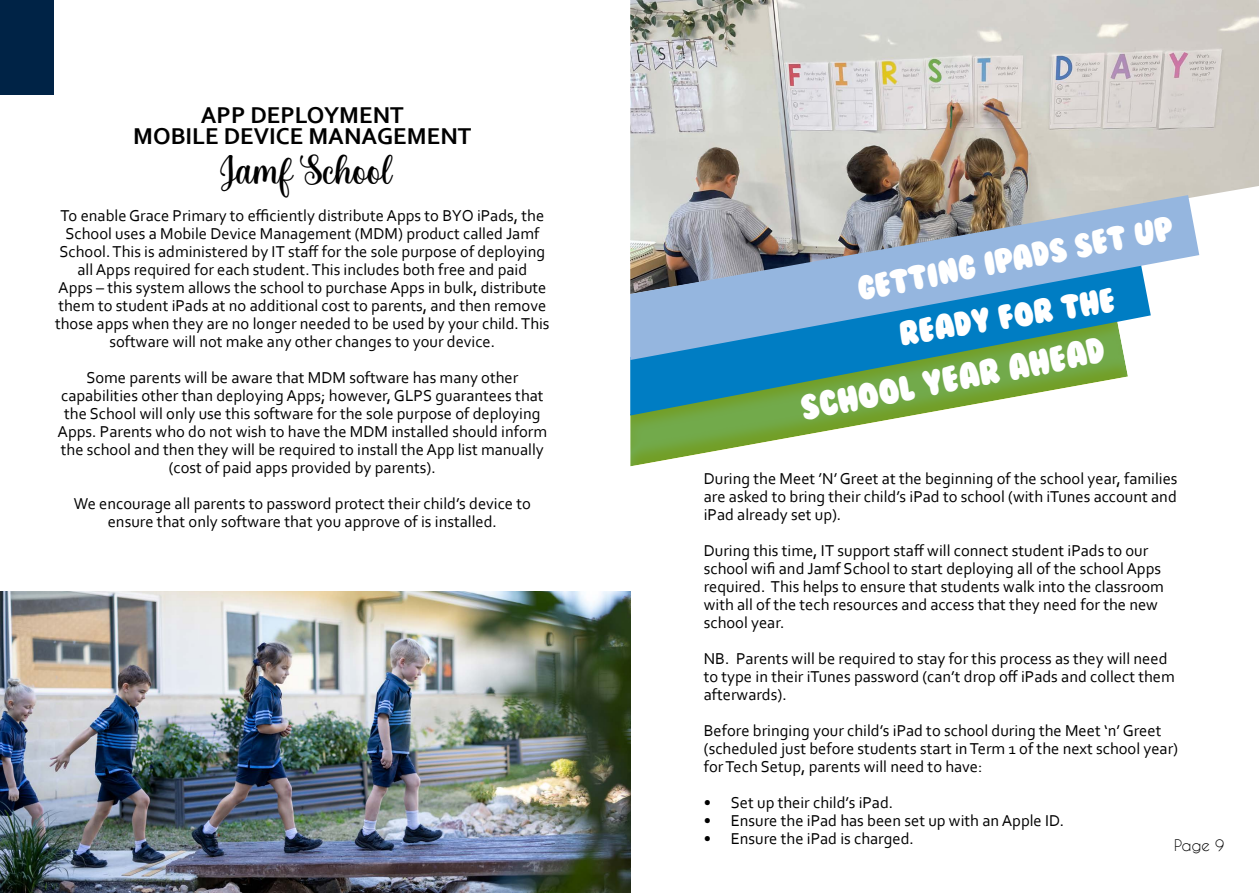
<style>
.page{position:relative;width:1259px;height:893px;background:#fff}
.page>*{position:absolute;margin:0;border:0;box-sizing:border-box;transform-origin:0 0}
.t1{font:45px "josephsophia";color:#000}
.t2{font:33px "Bubble Gum";color:#fff}
.t3{font:31.5px "Bubble Gum";color:#fff}
.t4{font:700 24px/21px "Corbel";color:#000;text-align:center}
.t5{font:16.5px/18px "Corbel";color:#000;text-align:center}
.t6{font:15px "Caviar Dreams";color:#000}
</style>
<div class="page">
<div style="left:0;top:0;width:53px;height:95px;background:#002346"></div>
<img style="left:630px;top:0;width:629px;height:255px">
<svg style="left:630px;top:155px;width:531px;height:468px"></svg>
<svg style="left:630px;top:360px;width:520px;height:56px"></svg>
<svg style="left:630px;top:195px;width:569px;height:165px;background:#7ea6bf"></svg>
<img style="left:0;top:591px;width:630px;height:302px">
<h3 class="t4" style="left:133px;top:104px;width:340px">APP DEPLOYMENT<br>MOBILE DEVICE MANAGEMENT</h3>
<h1 class="t1" style="left:220px;top:144px;width:174px">Jamf School</h1>
<p class="t5" style="left:55px;top:206px;width:496px">To enable Grace Primary to efficiently distribute Apps to BYO iPads, the School uses a Mobile Device Management (MDM) product called Jamf School. This is administered by IT staff for the sole purpose of deploying all Apps required for each student. This includes both free and paid<br>Apps – this system allows the school to purchase Apps in bulk, distribute them to student iPads at no additional cost to parents, and then remove those apps when they are no longer needed to be used by your child. This software will not make any other changes to your device.</p>
<p class="t5" style="left:58px;top:368px;width:491px">Some parents will be aware that MDM software has many other capabilities other than deploying Apps; however, GLPS guarantees that the School will only use this software for the sole purpose of deploying Apps. Parents who do not wish to have the MDM installed should inform the school and then they will be required to install the App list manually (cost of paid apps provided by parents).</p>
<p class="t5" style="left:74px;top:494px;width:459px">We encourage all parents to password protect their child’s device to ensure that only software that you approve of is installed.</p>
<h3 class="t3" style="left:855px;top:274px;width:322px;rotate:-11deg">GETTING IPADS SET UP</h3>
<h3 class="t3" style="left:897px;top:319px;width:219px;rotate:-9deg">ready for the</h3>
<h2 class="t2" style="left:798px;top:393px;width:310px;rotate:-11deg">SCHOOL YEAR AHEAD</h2>
<p class="t5" style="left:704px;top:469px;width:475px;text-align:justify">During the Meet ’N’ Greet at the beginning of the school year, families are asked to bring their child’s iPad to school (with iTunes account and iPad already set up).</p>
<p class="t5" style="left:704px;top:541px;width:462px;text-align:left">During this time, IT support staff will connect student iPads to our school wifi and Jamf School to start deploying all of the school Apps required. This helps to ensure that students walk into the classroom with all of the tech resources and access that they need for the new school year.</p>
<p class="t5" style="left:704px;top:649px;width:472px;text-align:left">NB. Parents will be required to stay for this process as they will need to type in their iTunes password (can’t drop off iPads and collect them afterwards).</p>
<p class="t5" style="left:704px;top:721px;width:476px;text-align:left">Before bringing your child’s iPad to school during the Meet ‘n’ Greet (scheduled just before students start in Term 1 of the next school year) for Tech Setup, parents will need to have:</p>
<p class="t5" style="left:704px;top:793px;width:191px">• Set up their child’s iPad.</p>
<p class="t5" style="left:704px;top:811px;width:362px">• Ensure the iPad has been set up with an Apple ID.</p>
<p class="t5" style="left:704px;top:829px;width:212px">• Ensure the iPad is charged.</p>
<p class="t6" style="left:1174px;top:836px;width:52px">Page 9</p>
</div>
